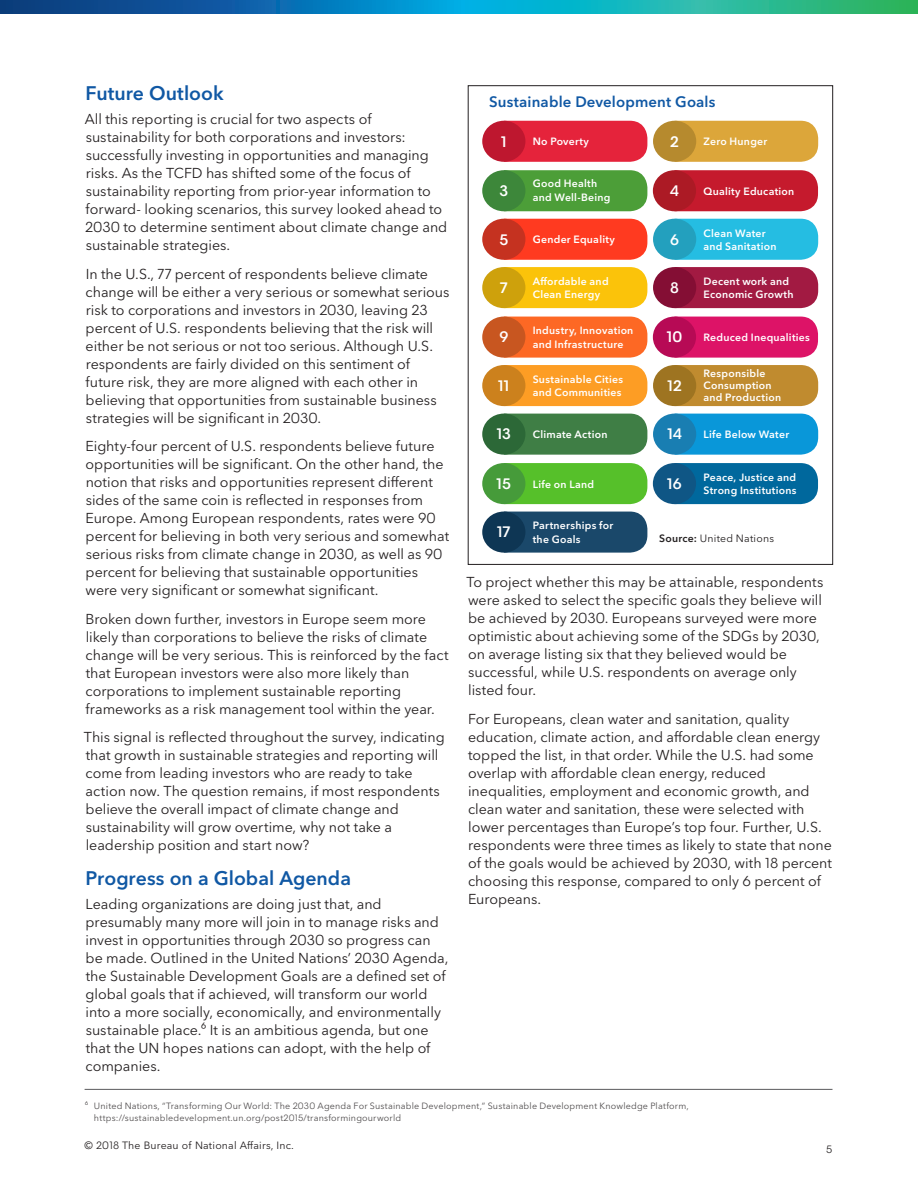
<style>
.page{position:relative;width:918px;height:1188px;background:#fff}
.page>*{position:absolute;margin:0;border:0;box-sizing:border-box;transform-origin:0 0}
.Subhead{font:600 19.5px "Avenir Next P For BBG";color:#1058a4}
._2nd_Subhead{font:600 15px "Avenir Next P For BBG";letter-spacing:.01em;color:#1058a4}
.Subhead-2{font:600 15px "Avenir Next P For BBG";letter-spacing:-.01em;color:#fff}
.Body_10_14pt{font:14.25px/18px "Avenir Next P For BBG";color:#231f20}
.Subhead-3{font:600 10.5px/13.5px "Avenir Next P For BBG";letter-spacing:.025em;color:#fff}
._2nd_Subhead-2{font:10.5px "Avenir Next P For BBG";letter-spacing:.02em;color:#231f20}
.t1{font:9px/12px "Avenir Next P For BBG";letter-spacing:.02em;color:#231f20}
.s1{font-weight:600}
</style>
<div class="page">
<svg style="left:0;top:0;width:918px;height:14px;background:#128ea8"></svg>
<hr style="left:85px;top:1089px;width:748px;height:1px;background:#5a5a5d">
<div style="left:508px;top:170px;width:139px;height:41px;background:#4c9e38"></div>
<div style="left:508px;top:317px;width:139px;height:41px;background:#fd6824"></div>
<div style="left:508px;top:463px;width:139px;height:41px;background:#56c02a"></div>
<div style="left:508px;top:121px;width:139px;height:41px;background:#e5233b"></div>
<div style="left:508px;top:267px;width:139px;height:41px;background:#fbc30a"></div>
<div style="left:508px;top:414px;width:139px;height:41px;background:#3f7e45"></div>
<div style="left:508px;top:219px;width:139px;height:41px;background:#ff3a20"></div>
<div style="left:508px;top:365px;width:139px;height:41px;background:#fd9d24"></div>
<div style="left:508px;top:512px;width:139px;height:41px;background:#1a486a"></div>
<div style="left:679px;top:121px;width:139px;height:41px;background:#dca63a"></div>
<div style="left:679px;top:267px;width:139px;height:41px;background:#a21a42"></div>
<div style="left:679px;top:414px;width:139px;height:41px;background:#0997d9"></div>
<div style="left:679px;top:219px;width:139px;height:41px;background:#25bde2"></div>
<div style="left:679px;top:365px;width:139px;height:41px;background:#c08b2f"></div>
<div style="left:679px;top:170px;width:139px;height:41px;background:#c51a2d"></div>
<div style="left:679px;top:317px;width:139px;height:41px;background:#dd1367"></div>
<div style="left:679px;top:463px;width:139px;height:41px;background:#00689d"></div>
<div style="left:482px;top:170px;width:43px;height:41px;background:#3d873a;border-radius:50%"></div>
<div style="left:482px;top:317px;width:43px;height:41px;background:#c85620;border-radius:50%"></div>
<div style="left:482px;top:463px;width:43px;height:41px;background:#469b3a;border-radius:50%"></div>
<div style="left:482px;top:121px;width:43px;height:41px;background:#be172f;border-radius:50%"></div>
<div style="left:482px;top:267px;width:43px;height:41px;background:#cea10c;border-radius:50%"></div>
<div style="left:482px;top:414px;width:43px;height:41px;background:#2c6837;border-radius:50%"></div>
<div style="left:482px;top:219px;width:43px;height:41px;background:#c53220;border-radius:50%"></div>
<div style="left:482px;top:365px;width:43px;height:41px;background:#cc811d;border-radius:50%"></div>
<div style="left:482px;top:512px;width:43px;height:41px;background:#0e3654;border-radius:50%"></div>
<div style="left:653px;top:121px;width:43px;height:41px;background:#b68a2e;border-radius:50%"></div>
<div style="left:653px;top:267px;width:43px;height:41px;background:#840e34;border-radius:50%"></div>
<div style="left:653px;top:414px;width:43px;height:41px;background:#197eb2;border-radius:50%"></div>
<div style="left:653px;top:219px;width:43px;height:41px;background:#23a0be;border-radius:50%"></div>
<div style="left:653px;top:365px;width:43px;height:41px;background:#9e7421;border-radius:50%"></div>
<div style="left:653px;top:170px;width:43px;height:41px;background:#ac1a25;border-radius:50%"></div>
<div style="left:653px;top:317px;width:43px;height:41px;background:#b70a55;border-radius:50%"></div>
<div style="left:653px;top:463px;width:43px;height:41px;background:#0f5685;border-radius:50%"></div>
<p class="Subhead" style="left:86px;top:82px;width:140px">Future Outlook</p>
<p class="Body_10_14pt" style="left:85px;top:110px;width:364px">All this reporting is crucial for two aspects of sustainability for both corporations and investors: successfully investing in opportunities and managing risks. As the TCFD has shifted some of the focus of sustainability reporting from prior-year information to forward- looking scenarios, this survey looked ahead to 2030 to determine sentiment about climate change and sustainable strategies.</p>
<p class="Body_10_14pt" style="left:86px;top:265px;width:366px">In the U.S., 77 percent of respondents believe climate change will be either a very serious or somewhat serious risk to corporations and investors in 2030, leaving 23 percent of U.S. respondents believing that the risk will either be not serious or not too serious. Although U.S. respondents are fairly divided on this sentiment of future risk, they are more aligned with each other in believing that opportunities from sustainable business strategies will be significant in 2030.</p>
<p class="Body_10_14pt" style="left:86px;top:437px;width:365px">Eighty-four percent of U.S. respondents believe future opportunities will be significant. On the other hand, the notion that risks and opportunities represent different sides of the same coin is reflected in responses from Europe. Among European respondents, rates were 90 percent for believing in both very serious and somewhat serious risks from climate change in 2030, as well as 90 percent for believing that sustainable opportunities were very significant or somewhat significant.</p>
<p class="Body_10_14pt" style="left:86px;top:610px;width:365px">Broken down further, investors in Europe seem more likely than corporations to believe the risks of climate change will be very serious. This is reinforced by the fact that European investors were also more likely than corporations to implement sustainable reporting frameworks as a risk management tool within the year.</p>
<p class="Body_10_14pt" style="left:84px;top:728px;width:362px">This signal is reflected throughout the survey, indicating that growth in sustainable strategies and reporting will come from leading investors who are ready to take action now. The question remains, if most respondents believe the overall impact of climate change and sustainability will grow overtime, why not take a leadership position and start now?</p>
<p class="Subhead" style="left:86px;top:866px;width:267px">Progress on a Global Agenda</p>
<p class="Body_10_14pt" style="left:86px;top:895px;width:364px">Leading organizations are doing just that, and presumably many more will join in to manage risks and invest in opportunities through 2030 so progress can be made. Outlined in the United Nations’ 2030 Agenda, the Sustainable Development Goals are a defined set of global goals that if achieved, will transform our world into a more socially, economically, and environmentally sustainable place.⁶ It is an ambitious agenda, but one that the UN hopes nations can adopt, with the help of companies.</p>
<p class="_2nd_Subhead" style="left:489px;top:93px;width:228px">Sustainable Development Goals</p>
<p class="Subhead-2" style="left:501px;top:132px;width:7px">1</p>
<p class="Subhead-3" style="left:533px;top:135px;width:58px">No Poverty</p>
<p class="Subhead-2" style="left:670px;top:132px;width:10px">2</p>
<p class="Subhead-3" style="left:704px;top:135px;width:65px">Zero Hunger</p>
<p class="Subhead-3" style="left:533px;top:177px;width:66px">Good Health</p>
<p class="Subhead-3" style="left:533px;top:190px;width:79px">and Well-Being</p>
<p class="Subhead-2" style="left:499px;top:182px;width:10px">3</p>
<p class="Subhead-3" style="left:703px;top:185px;width:92px">Quality Education</p>
<p class="Subhead-2" style="left:670px;top:182px;width:10px">4</p>
<p class="Subhead-2" style="left:499px;top:230px;width:10px">5</p>
<p class="Subhead-2" style="left:500px;top:279px;width:9px">7</p>
<p class="Subhead-2" style="left:499px;top:328px;width:10px">9</p>
<p class="Subhead-2" style="left:498px;top:376px;width:13px">11</p>
<p class="Subhead-3" style="left:533px;top:233px;width:84px">Gender Equality</p>
<p class="Subhead-3" style="left:533px;top:274px;width:77px">Affordable and<br>Clean Energy</p>
<p class="Subhead-3" style="left:533px;top:324px;width:102px">Industry, Innovation and Infrastructure</p>
<p class="Subhead-3" style="left:533px;top:372px;width:92px">Sustainable Cities and Communities</p>
<p class="Subhead-2" style="left:670px;top:230px;width:10px">6</p>
<p class="Subhead-2" style="left:670px;top:279px;width:10px">8</p>
<p class="Subhead-2" style="left:667px;top:328px;width:17px">10</p>
<p class="Subhead-2" style="left:668px;top:376px;width:16px">12</p>
<p class="Subhead-3" style="left:704px;top:226px;width:64px">Clean Water</p>
<p class="Subhead-3" style="left:704px;top:240px;width:74px">and Sanitation</p>
<p class="Subhead-3" style="left:704px;top:274px;width:92px">Decent work and<br>Economic Growth</p>
<p class="Subhead-3" style="left:704px;top:331px;width:108px">Reduced Inequalities</p>
<p class="Subhead-3" style="left:704px;top:367px;width:79px;line-height:12px">Responsible<br>Consumption and Production</p>
<p class="Subhead-2" style="left:497px;top:425px;width:16px">13</p>
<p class="Subhead-3" style="left:533px;top:427px;width:76px">Climate Action</p>
<p class="Subhead-2" style="left:668px;top:425px;width:16px">14</p>
<p class="Subhead-3" style="left:704px;top:427px;width:87px">Life Below Water</p>
<p class="Subhead-2" style="left:497px;top:475px;width:16px">15</p>
<p class="Subhead-3" style="left:533px;top:477px;width:63px">Life on Land</p>
<p class="Subhead-2" style="left:667px;top:475px;width:16px">16</p>
<p class="Subhead-3" style="left:704px;top:470px;width:94px">Peace, Justice and<br>Strong Institutions</p>
<p class="Subhead-2" style="left:497px;top:523px;width:15px">17</p>
<p class="Subhead-3" style="left:533px;top:519px;width:82px">Partnerships for the Goals</p>
<p class="_2nd_Subhead-2" style="left:659px;top:532px;width:116px"><span class="s1">Source:</span> United Nations</p>
<p class="Body_10_14pt" style="left:466px;top:573px;width:359px">To project whether this may be attainable, respondents were asked to select the specific goals they believe will be achieved by 2030. Europeans surveyed were more optimistic about achieving some of the SDGs by 2030, on average listing six that they believed would be successful, while U.S. respondents on average only listed four.</p>
<p class="Body_10_14pt" style="left:468px;top:710px;width:365px">For Europeans, clean water and sanitation, quality education, climate action, and affordable clean energy topped the list, in that order. While the U.S. had some overlap with affordable clean energy, reduced inequalities, employment and economic growth, and clean water and sanitation, these were selected with lower percentages than Europe’s top four. Further, U.S. respondents were three times as likely to state that none of the goals would be achieved by 2030, with 18 percent choosing this response, compared to only 6 percent of Europeans.</p>
<p class="t1" style="left:94px;top:1100px;width:596px;text-indent:-9px">⁶ United Nations, “Transforming Our World: The 2030 Agenda For Sustainable Development,” Sustainable Development Knowledge Platform, https://sustainabledevelopment.un.org/post2015/transformingourworld</p>
<p class="_2nd_Subhead-2" style="left:85px;top:1139px;width:211px">© 2018 The Bureau of National Affairs, Inc.</p>
<p class="_2nd_Subhead-2" style="left:826px;top:1143px;width:8px">5</p>
</div>
